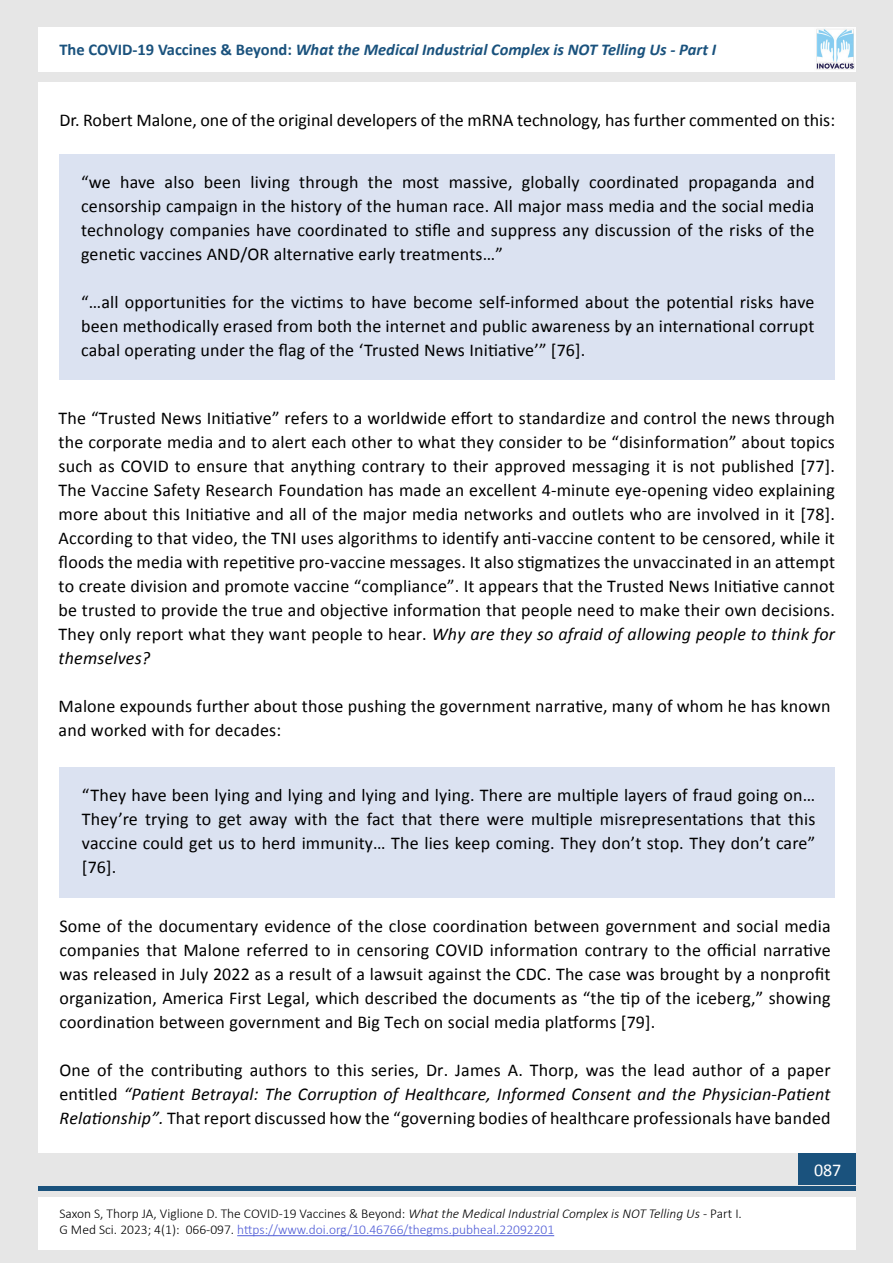
<style>
.page{position:relative;width:893px;height:1263px;background:#e6e6e6}
.page>*{position:absolute;margin:0;border:0;box-sizing:border-box;transform-origin:0 0}
.t1{font:18px/24px "Calibri";letter-spacing:.01em;color:#000;text-align:justify}
.t2{font:18px "Calibri";color:#fff}
.t3{font:italic 700 16.5px "Calibri";color:#1a527d}
.t4{font:300 13.5px/16.2px "Calibri";color:#000}
.s1{font-style:normal}
.s2{font-style:italic}
.s3{color:#4f5cd6}
</style>
<div class="page">
<div style="left:38px;top:1197px;width:817px;height:52px;background:#fff"></div>
<hr style="left:38px;top:1186px;width:817px;height:4px;background:#1a527d">
<div style="left:798px;top:1153px;width:57px;height:31px;background:#1a527d"></div>
<div style="left:38px;top:82px;width:817px;height:1071px;background:#fff"></div>
<div style="left:38px;top:27px;width:817px;height:45px;background:#fff"></div>
<img style="left:816px;top:29px;width:39px;height:41px">
<hr style="left:237px;top:1235px;width:317px;height:1px;background:#4f5cd6">
<div style="left:59px;top:155px;width:775px;height:225px;background:#dbe2f1"></div>
<div style="left:59px;top:767px;width:776px;height:130px;background:#dbe2f1"></div>
<p class="t3" style="left:59px;top:39px;width:658px"><span class="s1">The COVID-19 Vaccines &amp; Beyond:</span> What the Medical Industrial Complex is NOT Telling Us - Part I</p>
<p class="t1" style="left:59px;top:108px;width:777px">Dr. Robert Malone, one of the original developers of the mRNA technology, has further commented on this:</p>
<p class="t1" style="left:81px;top:169px;width:735px">“we have also been living through the most massive, globally coordinated propaganda and censorship campaign in the history of the human race. All major mass media and the social media technology companies have coordinated to stifle and suppress any discussion of the risks of the genetic vaccines AND/OR alternative early treatments…”</p>
<p class="t1" style="left:81px;top:289px;width:735px">“…all opportunities for the victims to have become self-informed about the potential risks have been methodically erased from both the internet and public awareness by an international corrupt cabal operating under the flag of the ‘Trusted News Initiative’” [76].</p>
<p class="t1" style="left:59px;top:405px;width:778px">The “Trusted News Initiative” refers to a worldwide effort to standardize and control the news through the corporate media and to alert each other to what they consider to be “disinformation” about topics such as COVID to ensure that anything contrary to their approved messaging it is not published [77].<br>The Vaccine Safety Research Foundation has made an excellent 4-minute eye-opening video explaining more about this Initiative and all of the major media networks and outlets who are involved in it [78].<br>According to that video, the TNI uses algorithms to identify anti-vaccine content to be censored, while it floods the media with repetitive pro-vaccine messages. It also stigmatizes the unvaccinated in an attempt to create division and promote vaccine “compliance”. It appears that the Trusted News Initiative cannot be trusted to provide the true and objective information that people need to make their own decisions.<br>They only report what they want people to hear. <span class="s2">Why are they so afraid of allowing people to think for themselves?</span></p>
<p class="t1" style="left:59px;top:693px;width:773px">Malone expounds further about those pushing the government narrative, many of whom he has known and worked with for decades:</p>
<p class="t1" style="left:82px;top:782px;width:735px">“They have been lying and lying and lying and lying. There are multiple layers of fraud going on… They’re trying to get away with the fact that there were multiple misrepresentations that this vaccine could get us to herd immunity… The lies keep coming. They don’t stop. They don’t care” [76].</p>
<p class="t1" style="left:59px;top:913px;width:773px">Some of the documentary evidence of the close coordination between government and social media companies that Malone referred to in censoring COVID information contrary to the official narrative was released in July 2022 as a result of a lawsuit against the CDC. The case was brought by a nonprofit organization, America First Legal, which described the documents as “the tip of the iceberg,” showing coordination between government and Big Tech on social media platforms [79].</p>
<p class="t1" style="left:59px;top:1057px;width:773px">One of the contributing authors to this series, Dr. James A. Thorp, was the lead author of a paper entitled <span class="s2">“Patient Betrayal: The Corruption of Healthcare, Informed Consent and the Physician-Patient Relationship”.</span> That report discussed how the “governing bodies of healthcare professionals have banded</p>
<p class="t4" style="left:59px;top:1205px;width:684px">Saxon S, Thorp JA, Viglione D. The COVID-19 Vaccines &amp; Beyond: <span class="s2">What the Medical Industrial Complex is NOT Telling Us</span> - Part I.<br>G Med Sci. 2023; 4(1): 066-097. <span class="s3">https://www.doi.org/10.46766/thegms.pubheal.22092201</span></p>
<p class="t2" style="left:814px;top:1159px;width:29px">087</p>
</div>
